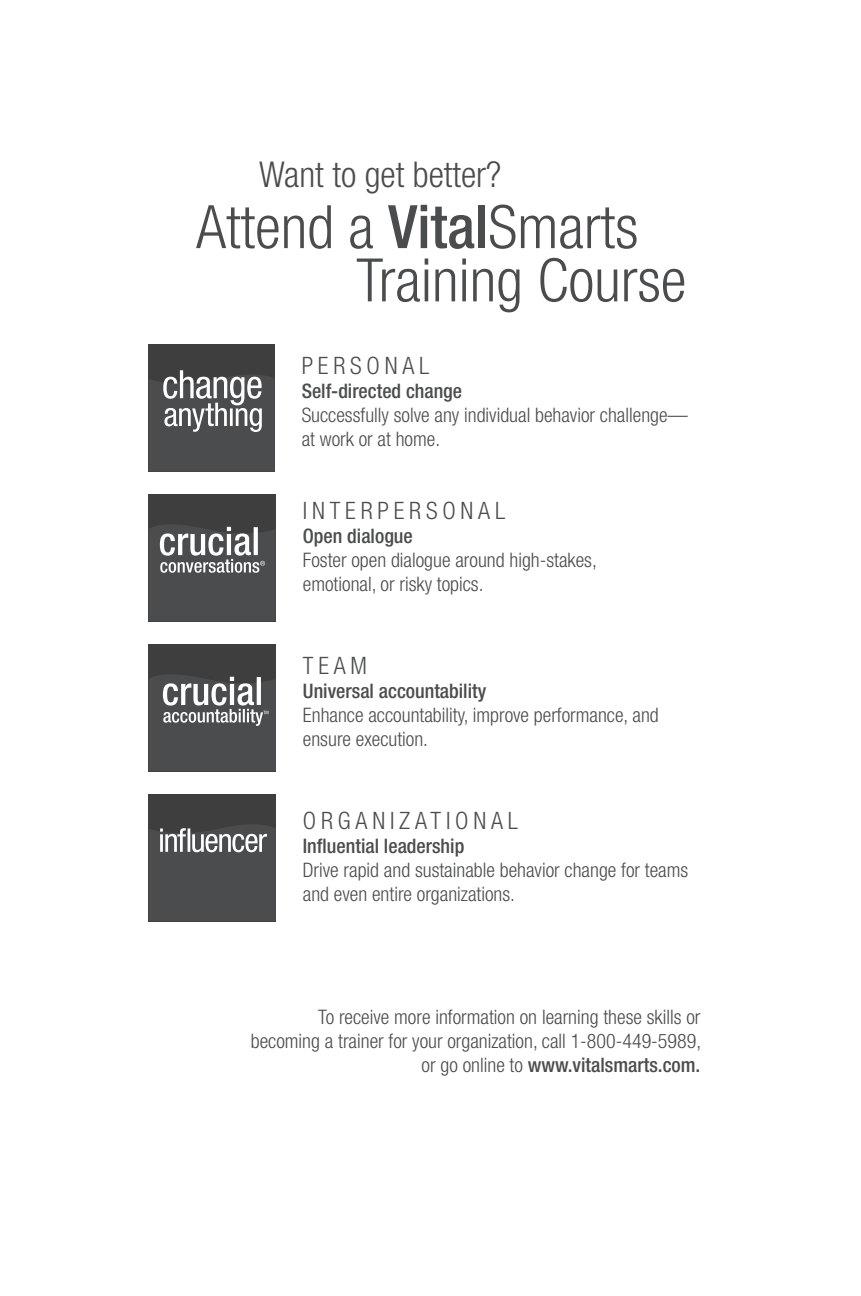
<style>
.page{position:relative;width:861px;height:1296px;background:#fff}
.page>*{position:absolute;margin:0;border:0;box-sizing:border-box;transform-origin:0 0}
.t1{font:300 condensed 60px "Helvetica Neue LT Std";color:#4b4c4d}
.t2{font:300 condensed 35.6px "Helvetica Neue LT Std";color:#4b4c4d}
.body{font:300 condensed 24px "Helvetica Neue LT Std";letter-spacing:.2em;color:#4b4c4d}
.body-2{font:300 condensed 20px/24px "Helvetica Neue LT Std";color:#4b4c4d}
.body-3{font:500 condensed 20px "Helvetica Neue LT Std";color:#4b4c4d}
.s1{font-weight:500}
</style>
<div class="page">
<div style="left:149px;top:344px;width:125px;height:128px;background:#3e3e3f"></div>
<svg style="left:149px;top:370px;width:125px;height:101px"></svg>
<div style="left:149px;top:794px;width:127px;height:127px;background:#3e3e3f"></div>
<svg style="left:149px;top:824px;width:127px;height:97px"></svg>
<div style="left:149px;top:644px;width:127px;height:127px;background:#3e3e3f"></div>
<svg style="left:149px;top:675px;width:127px;height:96px"></svg>
<div style="left:149px;top:494px;width:127px;height:127px;background:#3e3e3f"></div>
<svg style="left:149px;top:525px;width:126px;height:96px"></svg>
<p class="t2" style="left:259px;top:154px;width:244px">Want to get better?</p>
<p class="t1" style="left:196px;top:192px;width:444px">Attend a <span class="s1">Vital</span>Smarts</p>
<p class="t1" style="left:356px;top:246px;width:331px">Training Course</p>
<p class="body" style="left:301px;top:351px;width:129px">PERSONAL</p>
<p class="body-3" style="left:301px;top:379px;width:162px">Self-directed change</p>
<p class="body-2" style="left:301px;top:402px;width:387px">Successfully solve any individual behavior challenge— at work or at home.</p>
<p class="body" style="left:303px;top:497px;width:204px">INTERPERSONAL</p>
<p class="body-3" style="left:303px;top:524px;width:111px">Open dialogue</p>
<p class="body-2" style="left:303px;top:548px;width:295px">Foster open dialogue around high-stakes, emotional, or risky topics.</p>
<p class="body" style="left:303px;top:652px;width:66px">TEAM</p>
<p class="body-3" style="left:303px;top:679px;width:185px">Universal accountability</p>
<p class="body-2" style="left:303px;top:703px;width:357px">Enhance accountability, improve performance, and ensure execution.</p>
<p class="body" style="left:303px;top:807px;width:217px">ORGANIZATIONAL</p>
<p class="body-3" style="left:303px;top:834px;width:163px">Influential leadership</p>
<p class="body-2" style="left:303px;top:858px;width:387px">Drive rapid and sustainable behavior change for teams and even entire organizations.</p>
<p class="body-2" style="left:251px;top:1005px;width:452px;text-align:right">To receive more information on learning these skills or becoming a trainer for your organization, call 1-800-449-5989, or go online to <span class="s1">www.vitalsmarts.com.</span></p>
</div>
